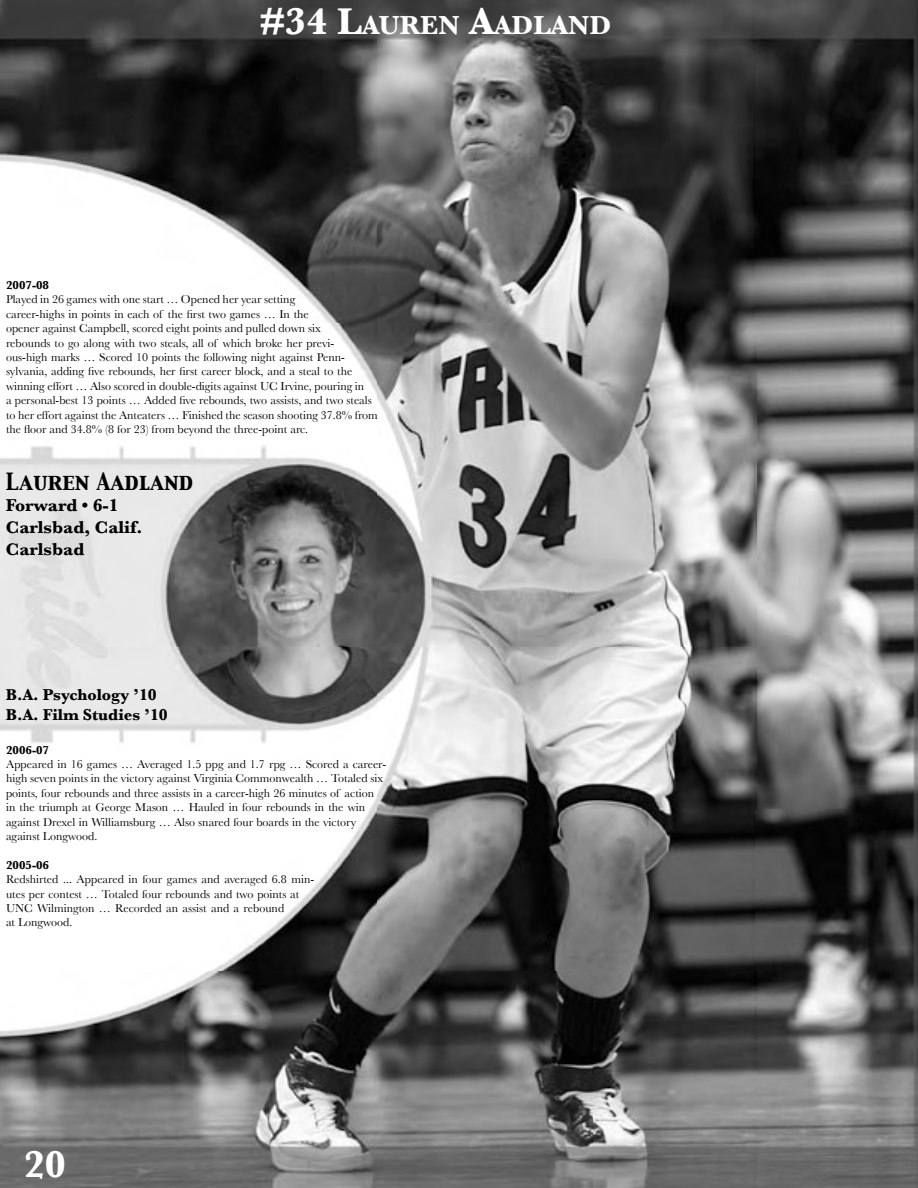
<style>
.page{position:relative;width:918px;height:1188px;background:#fff}
.page>*{position:absolute;margin:0;border:0;box-sizing:border-box;transform-origin:0 0}
.t1{font:700 39px "Baskerville";color:#fff}
.t2{font:700 27.3px "Baskerville";color:#fff}
.t3{font:21px "Capitals";color:#000}
.t4{font:700 18px/21.6px "Baskerville";color:#000}
.t5{font:700 16.5px/19.8px "Baskerville";color:#000}
.t6{font:12px/14.4px "Baskerville";color:#000}
.t7{font:700 12px "Baskerville";color:#000}
.s1{font-size:39px}
</style>
<div class="page">
<img style="left:0;top:0;width:918px;height:1188px">
<h2 class="t2" style="left:259px;top:9px;width:354px"><span class="s1">#34 L</span>AUREN <span class="s1">A</span>ADLAND</h2>
<p class="t7" style="left:6px;top:278px;width:45px">2007-08</p>
<p class="t6" style="left:6px;top:292px;width:373px">Played in 26 games with one start … Opened her year setting<br>career-highs in points in each of the first two games … In the<br>opener against Campbell, scored eight points and pulled down six<br>rebounds to go along with two steals, all of which broke her previ&shy;ous-high marks … Scored 10 points the following night against Penn&shy;sylvania, adding five rebounds, her first career block, and a steal to the winning effort … Also scored in double-digits against UC Irvine, pouring in<br>a personal-best 13 points … Added five rebounds, two assists, and two steals to her effort against the Anteaters … Finished the season shooting 37.8% from the floor and 34.8% (8 for 23) from beyond the three-point arc.</p>
<h3 class="t3" style="left:6px;top:467px;width:189px">Lauren Aadland</h3>
<h3 class="t4" style="left:6px;top:495px;width:138px">Forward • 6-1<br>Carlsbad, Calif.<br>Carlsbad</h3>
<h3 class="t5" style="left:6px;top:685px;width:163px">B.A. Psychology ’10<br>B.A. Film Studies ’10</h3>
<p class="t7" style="left:6px;top:743px;width:45px">2006-07</p>
<p class="t6" style="left:6px;top:757px;width:382px">Appeared in 16 games … Averaged 1.5 ppg and 1.7 rpg … Scored a career&shy;high seven points in the victory against Virginia Commonwealth … Totaled six points, four rebounds and three assists in a career-high 26 minutes of action in the triumph at George Mason … Hauled in four rebounds in the win against Drexel in Williamsburg … Also snared four boards in the victory against Longwood.</p>
<p class="t7" style="left:6px;top:858px;width:45px">2005-06</p>
<p class="t6" style="left:6px;top:872px;width:310px">Redshirted ... Appeared in four games and averaged 6.8 min&shy;utes per contest … Totaled four rebounds and two points at UNC Wilmington … Recorded an assist and a rebound<br>at Longwood.</p>
<h1 class="t1" style="left:24px;top:1141px;width:44px">20</h1>
</div>
